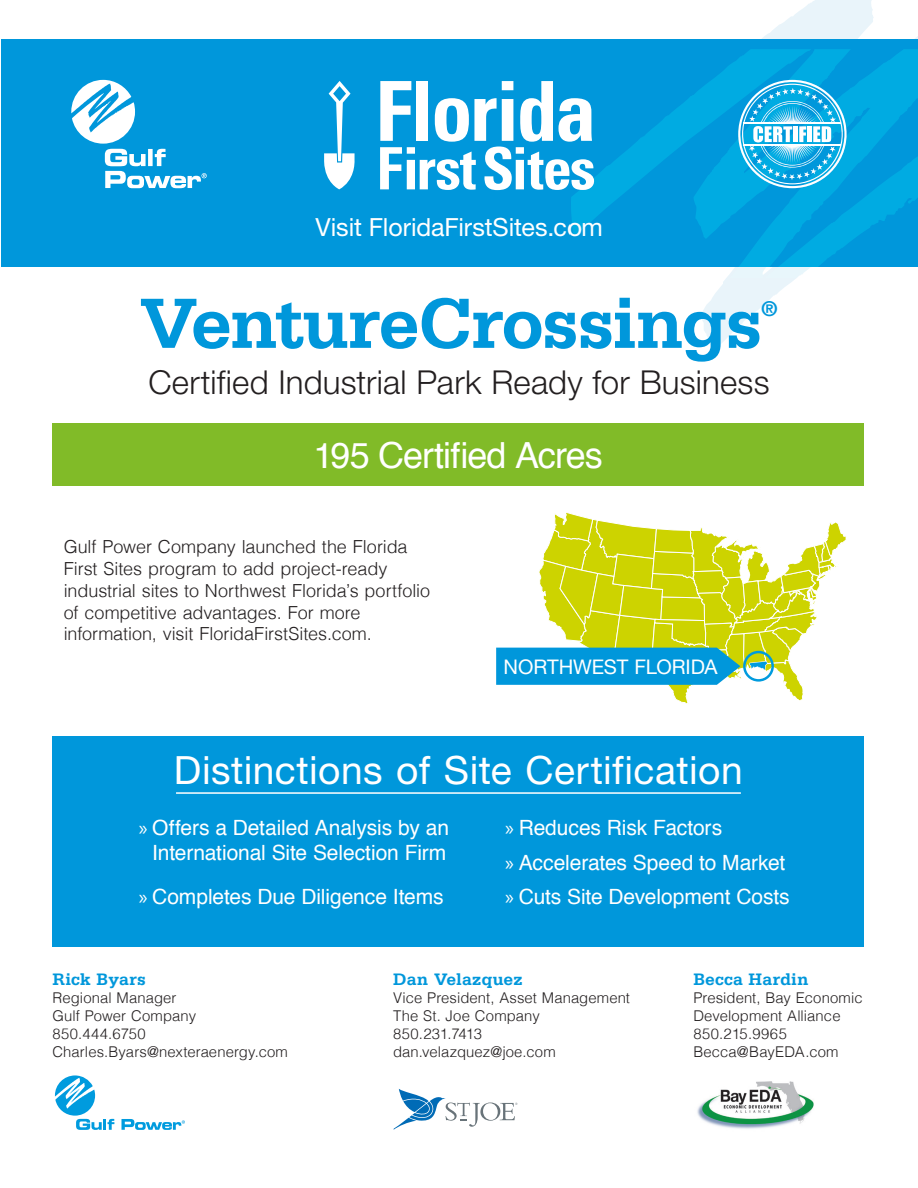
<style>
.page{position:relative;width:918px;height:1188px;background:#fff}
.page>*{position:absolute;margin:0;border:0;box-sizing:border-box;transform-origin:0 0}
.t1{font:700 75px "Serifa";letter-spacing:-.03em;color:#0097db}
.t2{font:39px "Helvetica Neue";letter-spacing:.015em;color:#fff}
.t3{font:36px "Helvetica";letter-spacing:-.025em;color:#fff}
.t4{font:300 33px "Helvetica Neue";letter-spacing:.005em;color:#231f20}
.t5{font:25.05px "Helvetica Neue";letter-spacing:-.005em;color:#fff}
.t6{font:700 22.5px "Serifa";color:#0097db}
.t7{font:21px/25.2px "Helvetica";letter-spacing:-.005em;color:#fff;text-align:center}
.t8{font:20.25px "Helvetica Neue";letter-spacing:-.01em;color:#fff}
.t9{font:300 18px/21.8px "Helvetica";color:#231f20}
.t10{font:700 17.55px "Serifa";letter-spacing:.01em;color:#0097db}
.t11{font:300 14.85px/17.9px "Helvetica";letter-spacing:.01em;color:#231f20}
.t12{font:300 14.85px "Helvetica";letter-spacing:-.02em;color:#231f20}
.t13{font:300 14.85px "Helvetica";letter-spacing:.035em;color:#231f20}
.s1{font-family:"Myriad Pro"}
</style>
<div class="page">
<div style="left:52px;top:737px;width:812px;height:210px;background:#0097db"></div>
<div style="left:52px;top:424px;width:812px;height:62px;background:#81bb28"></div>
<svg style="left:496px;top:512px;width:350px;height:192px"></svg>
<svg style="left:700px;top:0;width:218px;height:350px"></svg>
<div style="left:1px;top:39px;width:916px;height:228px;background:#0097db"></div>
<svg style="left:71px;top:80px;width:136px;height:108px"></svg>
<svg style="left:324px;top:81px;width:31px;height:108px"></svg>
<svg style="left:380px;top:81px;width:214px;height:109px"></svg>
<svg style="left:694px;top:49px;width:210px;height:190px"></svg>
<hr style="left:176px;top:792px;width:565px;height:2px;background:#fff">
<svg style="left:55px;top:1075px;width:59px;height:55px"></svg>
<svg style="left:121px;top:1119px;width:64px;height:11px"></svg>
<img style="left:697px;top:1081px;width:117px;height:48px">
<svg style="left:394px;top:1089px;width:123px;height:41px"></svg>
<p class="t5" style="left:316px;top:212px;width:289px">Visit FloridaFirstSites.com</p>
<p class="t1" style="left:140px;top:279px;width:625px">VentureCrossings</p>
<p class="t6" style="left:760px;top:296px;width:19px">®</p>
<p class="t4" style="left:148px;top:362px;width:623px">Certified Industrial Park Ready for Business</p>
<p class="t3" style="left:314px;top:428px;width:291px">195 Certified Acres</p>
<p class="t9" style="left:64px;top:535px;width:368px">Gulf Power Company launched the Florida First Sites program to add project-ready industrial sites to Northwest Florida’s portfolio of competitive advantages. For more information, visit FloridaFirstSites.com.</p>
<p class="t8" style="left:503px;top:654px;width:216px">NORTHWEST FLORIDA</p>
<p class="t2" style="left:174px;top:747px;width:570px">Distinctions of Site Certification</p>
<p class="t7" style="left:139px;top:816px;width:312px"><span class="s1">»</span> Offers a Detailed Analysis by an<br>International Site Selection Firm</p>
<p class="t7" style="left:139px;top:884px;width:306px"><span class="s1">»</span> Completes Due Diligence Items</p>
<p class="t7" style="left:505px;top:816px;width:218px"><span class="s1">»</span> Reduces Risk Factors</p>
<p class="t7" style="left:505px;top:850px;width:282px"><span class="s1">»</span> Accelerates Speed to Market</p>
<p class="t7" style="left:505px;top:885px;width:286px"><span class="s1">»</span> Cuts Site Development Costs</p>
<p class="t10" style="left:52px;top:969px;width:95px">Rick Byars</p>
<p class="t11" style="left:52px;top:988px;width:145px">Regional Manager<br>Gulf Power Company</p>
<p class="t11" style="left:52px;top:1024px;width:95px">850.444.6750</p>
<p class="t11" style="left:52px;top:1041px;width:237px">Charles.Byars@nexteraenergy.com</p>
<p class="t10" style="left:393px;top:969px;width:131px">Dan Velazquez</p>
<p class="t11" style="left:393px;top:988px;width:238px">Vice President, Asset Management<br>The St. Joe Company</p>
<p class="t12" style="left:393px;top:1021px;width:90px">850.231.7413</p>
<p class="t11" style="left:393px;top:1041px;width:164px">dan.velazquez@joe.com</p>
<p class="t10" style="left:693px;top:969px;width:117px">Becca Hardin</p>
<p class="t11" style="left:693px;top:988px;width:171px">President, Bay Economic<br>Development Alliance</p>
<p class="t13" style="left:693px;top:1021px;width:95px">850.215.9965</p>
<p class="t11" style="left:693px;top:1041px;width:147px">Becca@BayEDA.com</p>
</div>
